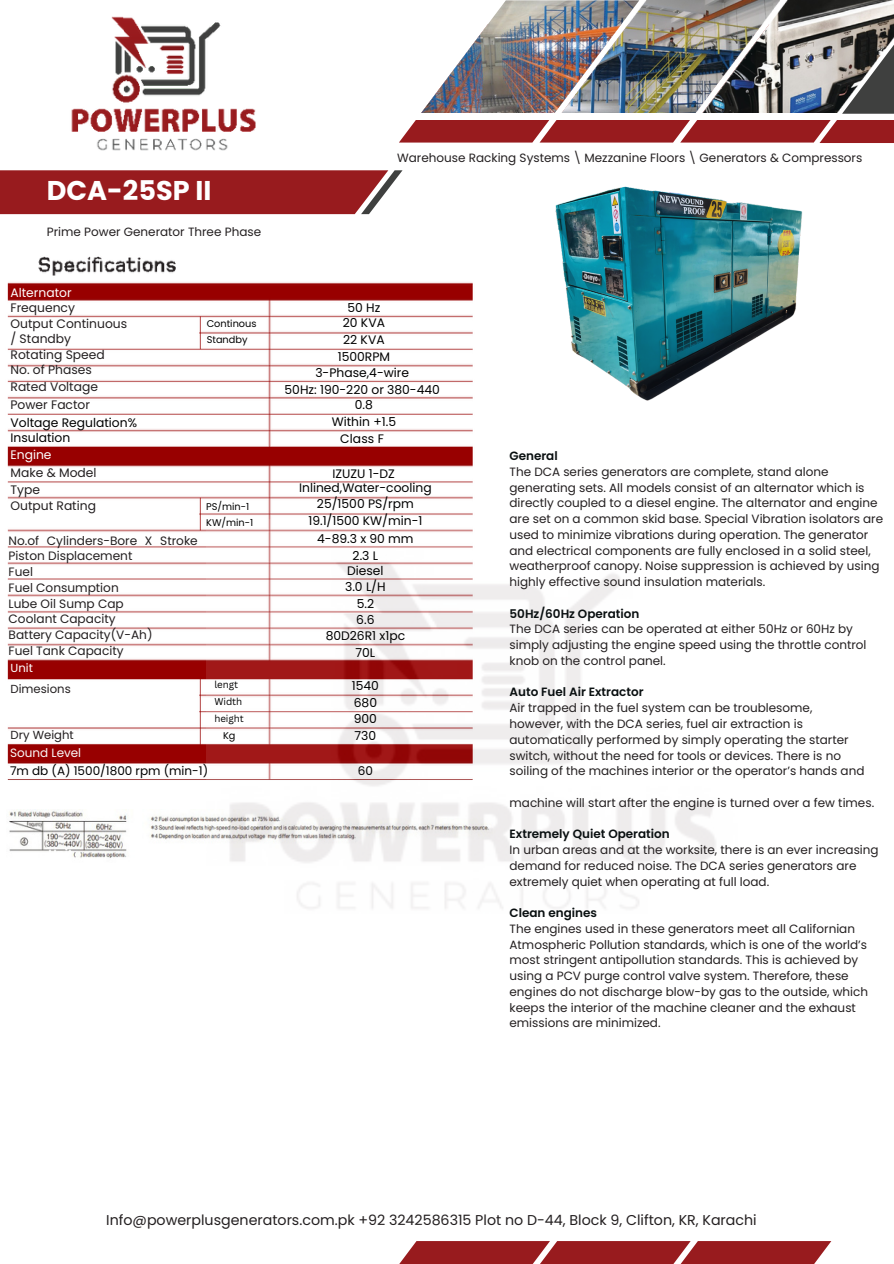
<style>
.page{position:relative;width:894px;height:1264px;background:#fff}
.page>*{position:absolute;margin:0;border:0;box-sizing:border-box;transform-origin:0 0}
.t1{font:700 27.15px "Poppins";color:#fff}
.t2{font:14.25px "Poppins";color:#231f20}
.t3{font:12.3px/16.4px "Poppins";color:#000;text-align:center}
.t4{font:12.3px/15.3px "Poppins";color:#231f20}
.t5{font:12.15px/15.8px "Poppins";color:#231f20}
.t6{font:12px/15.8px "Poppins";color:#231f20}
.t7{font:12px/18px "Poppins";color:#000}
.t8{font:600 12px "Poppins";color:#fff}
.t9{font:11.7px/20.4px "Poppins";color:#231f20}
.t10{font:9.75px/15.8px "Poppins";color:#000}
.t11{font:9.75px/16.8px "Canva Sans";color:#000}
.s1{color:#fff}
.s2{color:#000}
.s3{color:#faf9f8}
.s4{font-weight:600;color:#090f10}
</style>
<div class="page">
<img style="left:71px;top:16px;width:185px;height:135px">
<svg style="left:0;top:170px;width:402px;height:44px;background:#9c292c"></svg>
<img style="left:7px;top:256px;width:466px;height:524px">
<svg style="left:400px;top:1241px;width:431px;height:22px;background:#9f2b2e"></svg>
<img style="left:399px;top:0;width:494px;height:143px">
<img style="left:9px;top:809px;width:198px;height:49px">
<img style="left:207px;top:520px;width:509px;height:389px">
<img style="left:555px;top:186px;width:248px;height:215px">
<h3 class="t1" style="left:47px;top:171px;width:166px">DCA-25SP II</h3>
<p class="t6" style="left:47px;top:224px;width:216px">Prime Power Generator Three Phase</p>
<h5 class="t4" style="left:11px;top:285px;width:118px"><span class="s1">Alternator<br></span>Frequency<br>Output Continuous / Standby<br>Rotating Speed<br>No. of Phases</h5>
<h5 class="t4" style="left:11px;top:378px;width:128px;line-height:18px">Rated Voltage<br>Power Factor<br><span class="s2">Voltage Regulation%</span></h5>
<h5 class="t4" style="left:11px;top:429px;width:87px;line-height:17.1px"><span class="s2">Insulation<br></span><span class="s1">Engine<br></span>Make &amp; Model<br>Type<br>Output Rating</h5>
<h3 class="t5" style="left:9px;top:532px;width:190px">No.of Cylinders-Bore X Stroke<br>Piston Displacement<br>Fuel<br>Fuel Consumption<br>Lube Oil Sump Cap<br>Coolant Capacity<br>Battery Capacity(V-Ah)<br>Fuel Tank Capacity</h3>
<h5 class="t9" style="left:11px;top:658px;width:62px"><span class="s1">Unit<br></span>Dimesions</h5>
<h5 class="t9" style="left:11px;top:725px;width:65px">Dry Weight</h5>
<h5 class="t10" style="left:207px;top:316px;width:51px">Continous<br>Standby</h5>
<h5 class="t10" style="left:206px;top:499px;width:49px">PS/min-1<br>KW/min-1</h5>
<h5 class="t11" style="left:214px;top:676px;width:31px">lengt<br>Width height</h5>
<h5 class="t10" style="left:223px;top:727px;width:14px">Kg</h5>
<h5 class="t7" style="left:10px;top:744px;width:199px"><span class="s3">Sound Level<br></span>7m db (A) 1500/1800 rpm (min-1)</h5>
<h5 class="t8" style="left:49px;top:845px;width:26px">Unit</h5>
<h5 class="t6" style="left:397px;top:150px;width:466px">Warehouse Racking Systems \ Mezzanine Floors \ Generators &amp; Compressors</h5>
<h5 class="t3" style="left:347px;top:299px;width:34px">50 Hz</h5>
<h5 class="t3" style="left:343px;top:314px;width:44px">20 KVA</h5>
<h5 class="t3" style="left:343px;top:332px;width:43px">22 KVA</h5>
<p class="t3" style="left:337px;top:348px;width:54px">1500RPM</p>
<p class="t3" style="left:315px;top:364px;width:95px">3-Phase,4-wire</p>
<p class="t3" style="left:284px;top:381px;width:157px;line-height:15.3px">50Hz: 190-220 or 380-440<br>0.8</p>
<p class="t3" style="left:332px;top:414px;width:66px">Within +1.5</p>
<h5 class="t3" style="left:340px;top:430px;width:46px">Class F</h5>
<p class="t3" style="left:299px;top:466px;width:134px;line-height:14.9px">IZUZU 1-DZ<br>Inlined,Water-cooling<br>25/1500 PS/rpm</p>
<p class="t3" style="left:308px;top:512px;width:115px;line-height:17.4px">19.1/1500 KW/min-1<br>4-89.3 x 90 mm<br>2.3 L</p>
<p class="t3" style="left:345px;top:563px;width:42px;line-height:15.3px;text-align:left">Diesel<br>3.0 L/H</p>
<p class="t3" style="left:325px;top:595px;width:81px">5.2<br>6.6<br>80D26R1 x1pc<br>70L</p>
<p class="t3" style="left:352px;top:678px;width:29px;text-align:left">1540<br>680<br>900<br>730</p>
<h3 class="t7" style="left:358px;top:761px;width:17px">60</h3>
<p class="t6" style="left:509px;top:448px;width:375px"><span class="s4">General<br></span>The DCA series generators are complete, stand alone generating sets. All models consist of an alternator which is directly coupled to a diesel engine. The alternator and engine are set on a common skid base. Special Vibration isolators are used to minimize vibrations during operation. The generator and electrical components are fully enclosed in a solid steel, weatherproof canopy. Noise suppression is achieved by using highly effective sound insulation materials.</p>
<p class="t6" style="left:509px;top:605px;width:358px"><span class="s4">50Hz/60Hz Operation<br></span>The DCA series can be operated at either 50Hz or 60Hz by simply adjusting the engine speed using the throttle control knob on the control panel.</p>
<h5 class="t6" style="left:509px;top:684px;width:356px"><span class="s4">Auto Fuel Air Extractor<br></span>Air trapped in the fuel system can be troublesome, however, with the DCA series, fuel air extraction is automatically performed by simply operating the starter switch, without the need for tools or devices. There is no soiling of the machines interior or the operator’s hands and</h5>
<h5 class="t6" style="left:509px;top:794px;width:366px">machine will start after the engine is turned over a few times.</h5>
<h5 class="t6" style="left:509px;top:826px;width:370px"><span class="s4">Extremely Quiet Operation<br></span>In urban areas and at the worksite, there is an ever increasing demand for reduced noise. The DCA series generators are extremely quiet when operating at full load.</h5>
<h5 class="t6" style="left:509px;top:905px;width:359px"><span class="s4">Clean engines<br></span>The engines used in these generators meet all Californian<br>Atmospheric Pollution standards, which is one of the world’s</h5>
<h5 class="t6" style="left:509px;top:952px;width:360px">most stringent antipollution standards. This is achieved by using a PCV purge control valve system. Therefore, these engines do not discharge blow-by gas to the outside, which keeps the interior of the machine cleaner and the exhaust emissions are minimized.</h5>
<h5 class="t2" style="left:106px;top:1210px;width:651px">Info@powerplusgenerators.com.pk +92 3242586315 Plot no D-44, Block 9, Clifton, KR, Karachi</h5>
</div>
